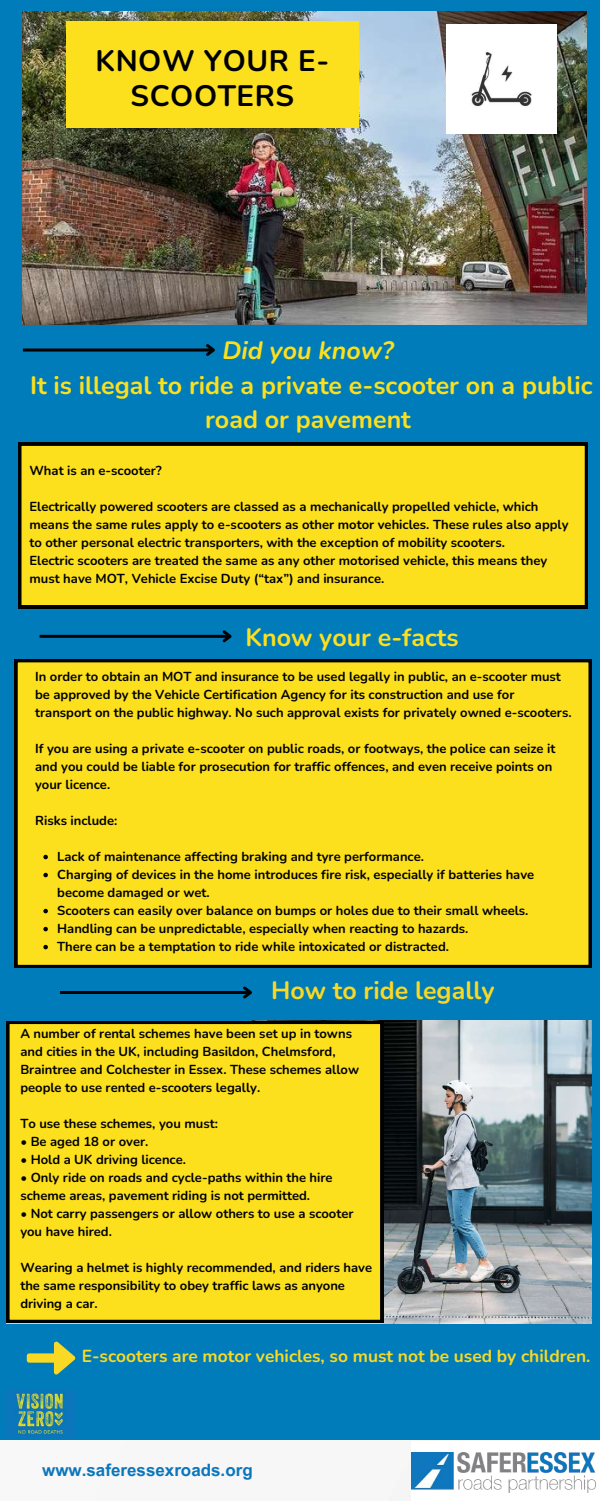
<style>
.page{position:relative;width:600px;height:1501px;background:#fff}
.page>*{position:absolute;margin:0;border:0;box-sizing:border-box;transform-origin:0 0}
.t1{font:700 29.5px/35.2px "Nunito";letter-spacing:.02em;color:#000;text-align:center}
.t2{font:700 25px/34.5px "Nunito";color:#fce01e;text-align:center}
.t3{font:700 25px "Nunito";color:#f9d923}
.t4{font:italic 700 25px "Nunito";color:#fce01e}
.t5{font:700 17.4px "Nunito";color:#f9d923}
.t6{font:700 17px "Arial MT Pro";color:#0b76bc}
.t7{font:700 13px/18px "Nunito";color:#000}
</style>
<div class="page">
<div style="left:0;top:0;width:600px;height:1500px;background:#017cba"></div>
<div style="left:0;top:1440px;width:411px;height:60px;background:#f7f7f7"></div>
<div style="left:411px;top:1440px;width:189px;height:60px;background:#fff"></div>
<img style="left:411px;top:1452px;width:185px;height:39px">
<img style="left:23px;top:12px;width:563px;height:313px">
<img style="left:60px;top:100px;width:304px;height:55px">
<img style="left:60px;top:11px;width:304px;height:38px">
<div style="left:66px;top:21px;width:292px;height:107px;background:#fce01e"></div>
<hr style="left:23px;top:348px;width:190px;height:3px;background:#000">
<svg style="left:203px;top:344px;width:12px;height:12px"></svg>
<div style="left:19px;top:443px;width:569px;height:165px;background:#fce01e"></div>
<img style="left:447px;top:24px;width:109px;height:110px">
<hr style="left:40px;top:634px;width:190px;height:3px;background:#000">
<svg style="left:220px;top:630px;width:12px;height:13px"></svg>
<hr style="left:60px;top:990px;width:191px;height:3px;background:#000">
<svg style="left:240px;top:986px;width:12px;height:13px"></svg>
<img style="left:383px;top:1020px;width:209px;height:302px">
<div style="left:7px;top:1020px;width:376px;height:302px;background:#fce01e"></div>
<div style="left:15px;top:659px;width:576px;height:308px;background:#fce01e"></div>
<img style="left:14px;top:1390px;width:52px;height:46px">
<svg style="left:43px;top:854px;width:5px;height:5px"></svg>
<svg style="left:43px;top:872px;width:5px;height:5px"></svg>
<svg style="left:43px;top:908px;width:5px;height:5px"></svg>
<svg style="left:43px;top:926px;width:5px;height:5px"></svg>
<svg style="left:43px;top:944px;width:5px;height:5px"></svg>
<svg style="left:27px;top:1341px;width:49px;height:33px"></svg>
<h1 class="t1" style="left:95px;top:43px;width:235px">KNOW YOUR E-<br>SCOOTERS</h1>
<h2 class="t4" style="left:222px;top:334px;width:173px">Did you know?</h2>
<h2 class="t2" style="left:30px;top:368px;width:564px">It is illegal to ride a private e-scooter on a public road or pavement</h2>
<p class="t7" style="left:30px;top:462px;width:134px">What is an e-scooter?</p>
<p class="t7" style="left:30px;top:498px;width:541px">Electrically powered scooters are classed as a mechanically propelled vehicle, which means the same rules apply to e-scooters as other motor vehicles. These rules also apply to other personal electric transporters, with the exception of mobility scooters.<br>Electric scooters are treated the same as any other motorised vehicle, this means they must have MOT, Vehicle Excise Duty (“tax”) and insurance.</p>
<h2 class="t2" style="left:246px;top:620px;width:215px">Know your e-facts</h2>
<p class="t7" style="left:35px;top:667px;width:538px">In order to obtain an MOT and insurance to be used legally in public, an e-scooter must be approved by the Vehicle Certification Agency for its construction and use for transport on the public highway. No such approval exists for privately owned e-scooters.</p>
<p class="t7" style="left:35px;top:739px;width:522px">If you are using a private e-scooter on public roads, or footways, the police can seize it and you could be liable for prosecution for traffic offences, and even receive points on your licence.</p>
<p class="t7" style="left:35px;top:811px;width:84px">Risks include:</p>
<p class="t7" style="left:57px;top:847px;width:479px">Lack of maintenance affecting braking and tyre performance.<br>Charging of devices in the home introduces fire risk, especially if batteries have become damaged or wet.<br>Scooters can easily over balance on bumps or holes due to their small wheels.<br>Handling can be unpredictable, especially when reacting to hazards.<br>There can be a temptation to ride while intoxicated or distracted.</p>
<h2 class="t3" style="left:271px;top:973px;width:225px">How to ride legally</h2>
<p class="t7" style="left:20px;top:1024px;width:340px">A number of rental schemes have been set up in towns and cities in the UK, including Basildon, Chelmsford, Braintree and Colchester in Essex. These schemes allow people to use rented e-scooters legally.</p>
<p class="t7" style="left:20px;top:1114px;width:199px">To use these schemes, you must:</p>
<p class="t7" style="left:20px;top:1132px;width:130px">• Be aged 18 or over.</p>
<p class="t7" style="left:20px;top:1150px;width:167px">• Hold a UK driving licence.</p>
<p class="t7" style="left:20px;top:1168px;width:314px">• Only ride on roads and cycle-paths within the hire scheme areas, pavement riding is not permitted.</p>
<p class="t7" style="left:20px;top:1204px;width:335px">• Not carry passengers or allow others to use a scooter you have hired.</p>
<p class="t7" style="left:20px;top:1258px;width:353px">Wearing a helmet is highly recommended, and riders have the same responsibility to obey traffic laws as anyone driving a car.</p>
<h3 class="t5" style="left:82px;top:1344px;width:510px">E-scooters are motor vehicles, so must not be used by children.</h3>
<h3 class="t6" style="left:42px;top:1463px;width:212px">www.saferessexroads.org</h3>
</div>
